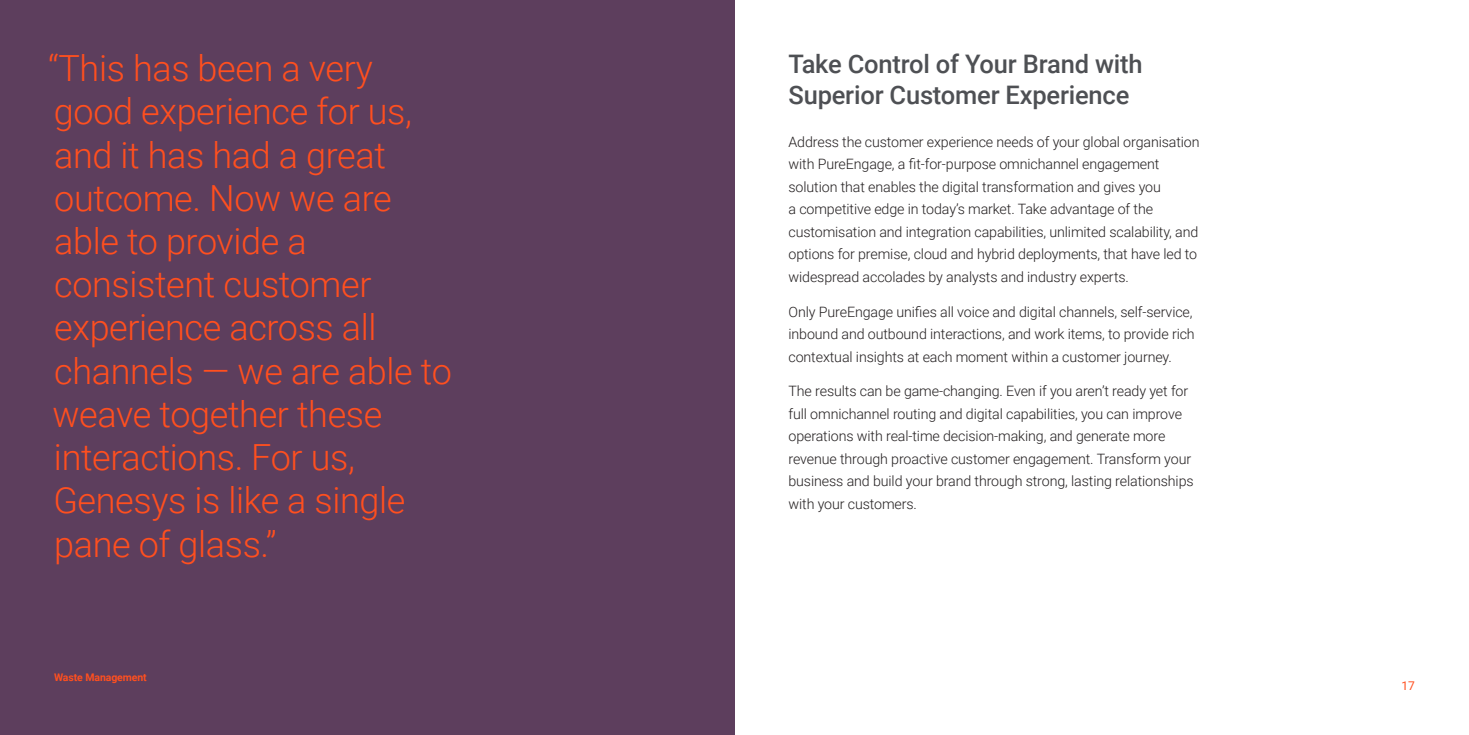
<style>
.page{position:relative;width:1469px;height:735px;background:#fff}
.page>*{position:absolute;margin:0;border:0;box-sizing:border-box;transform-origin:0 0}
.Highlight_1{font:300 36px/43.2px "Roboto";letter-spacing:-.01em;color:#ff4f1f}
.Header_1{font:500 25.5px/30.6px "Roboto";letter-spacing:-.01em;color:#4e5054}
.Body{font:300 14.25px/22.5px "Roboto";letter-spacing:-.01em;color:#231f20}
.t1{font:12px "Roboto";color:#ff4f1f}
.Quote_citation{font:700 10.5px "Roboto";letter-spacing:-.01em;color:#ff4f1f}
</style>
<div class="page">
<div style="left:0;top:0;width:734px;height:734px;background:#5d3e5d"></div>
<p class="Highlight_1" style="left:48px;top:45px;width:405px">“This has been a very good experience for us, and it has had a great outcome. Now we are able to provide a consistent customer experience across all channels — we are able to weave together these interactions. For us,<br>Genesys is like a single pane of glass.”</p>
<p class="Quote_citation" style="left:54px;top:669px;width:94px">Waste Management</p>
<p class="Header_1" style="left:788px;top:48px;width:355px">Take Control of Your Brand with<br>Superior Customer Experience</p>
<p class="Body" style="left:788px;top:130px;width:413px">Address the customer experience needs of your global organisation with PureEngage, a fit-for-purpose omnichannel engagement solution that enables the digital transformation and gives you<br>a competitive edge in today’s market. Take advantage of the customisation and integration capabilities, unlimited scalability, and options for premise, cloud and hybrid deployments, that have led to widespread accolades by analysts and industry experts.</p>
<p class="Body" style="left:788px;top:299px;width:408px">Only PureEngage unifies all voice and digital channels, self-service, inbound and outbound interactions, and work items, to provide rich contextual insights at each moment within a customer journey.</p>
<p class="Body" style="left:788px;top:379px;width:407px">The results can be game-changing. Even if you aren’t ready yet for full omnichannel routing and digital capabilities, you can improve operations with real-time decision-making, and generate more revenue through proactive customer engagement. Transform your business and build your brand through strong, lasting relationships with your customers.</p>
<p class="t1" style="left:1401px;top:677px;width:15px">17</p>
</div>
